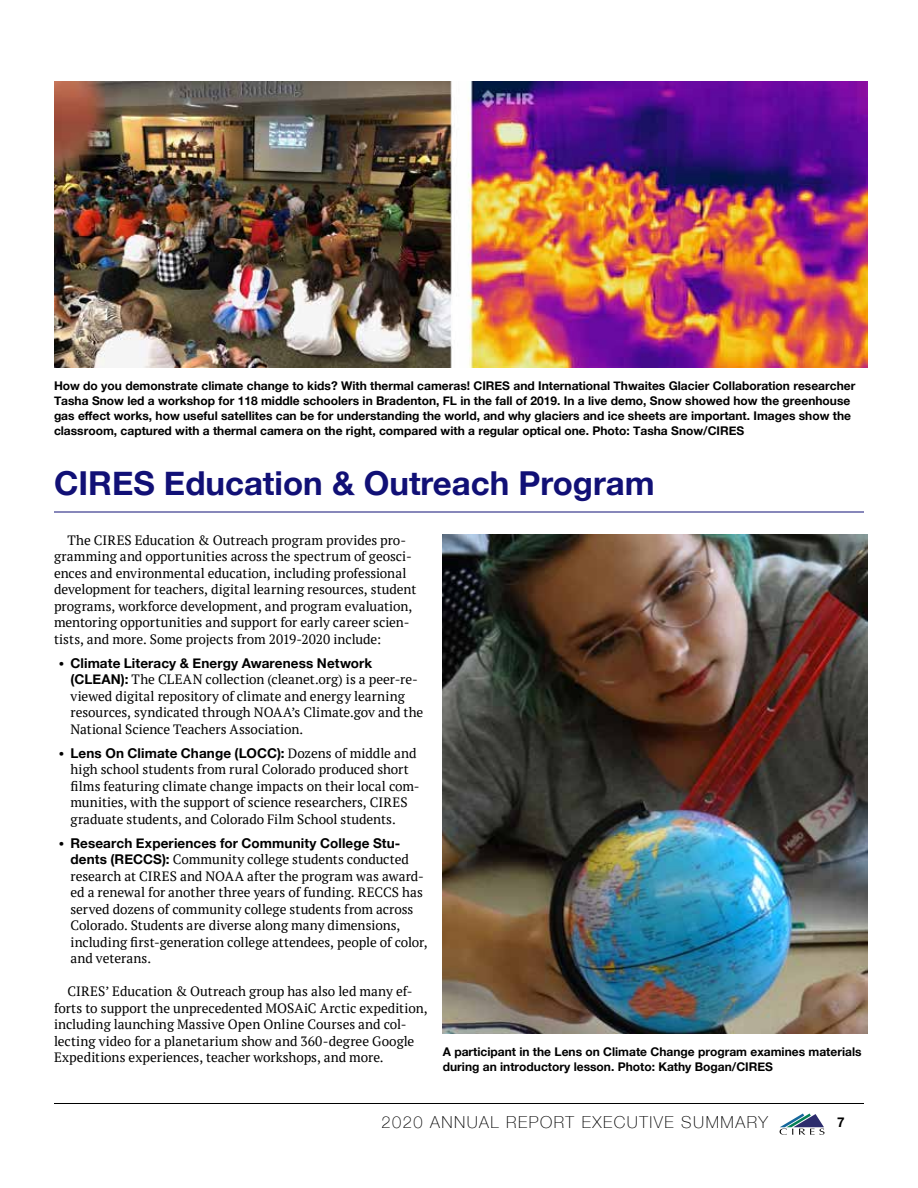
<style>
.page{position:relative;width:918px;height:1188px;background:#fff}
.page>*{position:absolute;margin:0;border:0;box-sizing:border-box;transform-origin:0 0}
.t1{font:700 33px "Helvetica Neue";color:#111076}
.t2{font:100 16.5px "Helvetica Neue";letter-spacing:.09em;color:#000}
.t3{font:13.5px/16.5px "PT Serif";letter-spacing:-.005em;color:#000}
.t4{font:700 13.5px "Helvetica Neue";letter-spacing:.005em;color:#000}
.t5{font:700 12px/15px "Helvetica Neue";color:#000}
.s1{font-family:"PT Serif";font-weight:400}
.s2{font-family:"Helvetica Neue";font-weight:700}
</style>
<div class="page">
<hr style="left:54px;top:1103px;width:810px;height:1px;background:#000">
<svg style="left:780px;top:1113px;width:45px;height:22px"></svg>
<img style="left:54px;top:81px;width:813px;height:286px">
<hr style="left:54px;top:512px;width:810px;height:1px;background:#111076">
<img style="left:443px;top:534px;width:424px;height:499px">
<p class="t5" style="left:54px;top:378px;width:803px">How do you demonstrate climate change to kids? With thermal cameras! CIRES and International Thwaites Glacier Collaboration researcher Tasha Snow led a workshop for 118 middle schoolers in Bradenton, FL in the fall of 2019. In a live demo, Snow showed how the greenhouse gas effect works, how useful satellites can be for understanding the world, and why glaciers and ice sheets are important. Images show the classroom, captured with a thermal camera on the right, compared with a regular optical one. Photo: Tasha Snow/CIRES</p>
<h1 class="t1" style="left:54px;top:458px;width:602px">CIRES Education &amp; Outreach Program</h1>
<p class="t3" style="left:54px;top:531px;width:364px;text-indent:14px">The CIRES Education &amp; Outreach program provides pro&shy;gramming and opportunities across the spectrum of geosci&shy;ences and environmental education, including professional development for teachers, digital learning resources, student programs, workforce development, and program evaluation, mentoring opportunities and support for early career scien&shy;tists, and more. Some projects from 2019-2020 include:</p>
<p class="t4" style="left:58px;top:652px;width:315px"><span class="s1">•</span> Climate Literacy &amp; Energy Awareness Network</p>
<p class="t3" style="left:70px;top:671px;width:354px"><span class="s2">(CLEAN):</span> The CLEAN collection (cleanet.org) is a peer-re&shy;viewed digital repository of climate and energy learning resources, syndicated through NOAA’s Climate.gov and the National Science Teachers Association.</p>
<p class="t4" style="left:59px;top:742px;width:360px"><span class="s1">•</span> Lens On Climate Change (LOCC): <span class="s1">Dozens of middle and</span></p>
<p class="t3" style="left:71px;top:761px;width:351px">high school students from rural Colorado produced short films featuring climate change impacts on their local com&shy;munities, with the support of science researchers, CIRES graduate students, and Colorado Film School students.</p>
<p class="t4" style="left:59px;top:832px;width:343px"><span class="s1">•</span> Research Experiences for Community College Stu-</p>
<p class="t3" style="left:71px;top:851px;width:359px"><span class="s2">dents (RECCS):</span> Community college students conducted research at CIRES and NOAA after the program was award&shy;ed a renewal for another three years of funding. RECCS has served dozens of community college students from across Colorado. Students are diverse along many dimensions, including first-generation college attendees, people of color, and veterans.</p>
<p class="t3" style="left:54px;top:983px;width:375px;text-indent:14px">CIRES’ Education &amp; Outreach group has also led many ef&shy;forts to support the unprecedented MOSAiC Arctic expedition, including launching Massive Open Online Courses and col&shy;lecting video for a planetarium show and 360-degree Google Expeditions experiences, teacher workshops, and more.</p>
<p class="t5" style="left:443px;top:1044px;width:420px">A participant in the Lens on Climate Change program examines materials during an introductory lesson. Photo: Kathy Bogan/CIRES</p>
<p class="t2" style="left:381px;top:1110px;width:388px">2020 ANNUAL REPORT EXECUTIVE SUMMARY</p>
<p class="t4" style="left:837px;top:1112px;width:9px">7</p>
</div>
